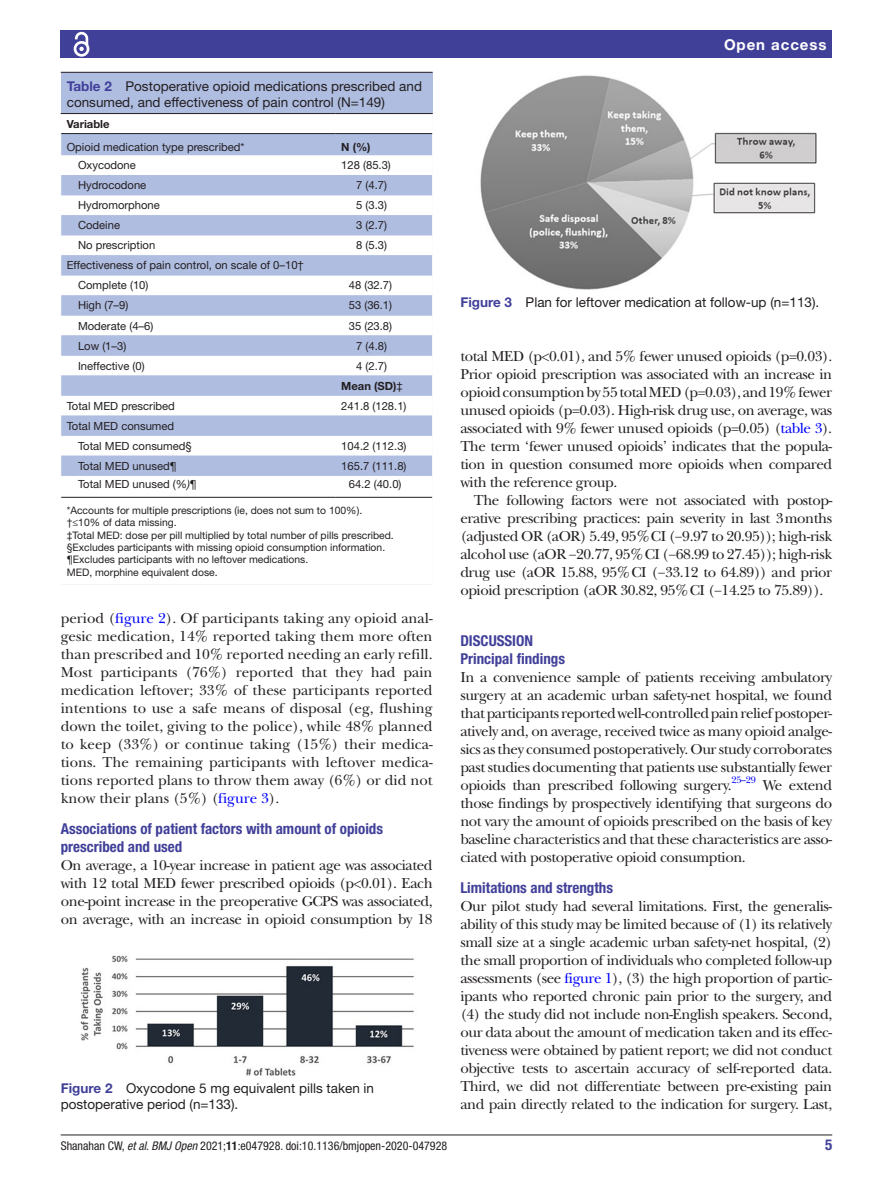
<style>
.page{position:relative;width:893px;height:1191px;background:#fff}
.page>*{position:absolute;margin:0;border:0;box-sizing:border-box;transform-origin:0 0}
.t1{font:15px/18px "New Baskerville";letter-spacing:-.025em;color:#231f20;text-align:justify}
.t2{font:700 condensed 15px/18px "Helvetica Neue LT Std";color:#414099}
.t3{font:700 15px "Helvetica Neue LT Std";letter-spacing:.065em;color:#fff}
.t4{font:13.5px/16.5px "Helvetica Neue LT Std";color:#231f20}
.t5{font:condensed 12px "Helvetica Neue LT Std";color:#231f20}
.t6{font:11.25px/20.1px "Helvetica Neue LT Std";color:#231f20}
.t7{font:700 11.25px/20.1px "Helvetica Neue LT Std";color:#231f20;text-align:center}
.t8{font:10.35px/12.5px "Helvetica Neue LT Std";color:#231f20}
.t9{font:9.9px "New Baskerville";color:#00f}
.s1{font-weight:700;color:#414099}
.s2{font-weight:400}
.s3{font-style:italic}
.s4{color:#00f}
.s5{font-weight:700}
</style>
<div class="page">
<hr style="left:61px;top:1134px;width:771px;height:1px;background:#231f20">
<div style="left:61px;top:31px;width:771px;height:27px;background:#414099"></div>
<svg style="left:73px;top:31px;width:17px;height:26px"></svg>
<div style="left:61px;top:73px;width:372px;height:512px;background:#afbde1"></div>
<hr style="left:61px;top:72px;width:372px;height:1px;background:#231f20">
<div style="left:61px;top:114px;width:371px;height:471px;background:#fff"></div>
<svg style="left:61px;top:134px;width:371px;height:342px"></svg>
<hr style="left:61px;top:113px;width:274px;height:1px;background:#231f20">
<hr style="left:61px;top:133px;width:274px;height:1px;background:#231f20">
<hr style="left:335px;top:113px;width:98px;height:1px;background:#231f20">
<hr style="left:335px;top:133px;width:97px;height:1px;background:#231f20">
<hr style="left:61px;top:497px;width:274px;height:1px;background:#231f20">
<hr style="left:335px;top:497px;width:97px;height:1px;background:#231f20">
<svg style="left:432px;top:114px;width:1px;height:383px"></svg>
<hr style="left:432px;top:497px;width:1px;height:88px;background:#fff">
<hr style="left:67px;top:513px;width:366px;height:1px;background:#fff">
<hr style="left:67px;top:525px;width:366px;height:2px;background:#fff">
<hr style="left:67px;top:538px;width:366px;height:1px;background:#fff">
<hr style="left:67px;top:550px;width:366px;height:2px;background:#fff">
<hr style="left:67px;top:562px;width:366px;height:2px;background:#fff">
<hr style="left:67px;top:575px;width:366px;height:1px;background:#fff">
<img style="left:80px;top:955px;width:334px;height:120px">
<img style="left:480px;top:75px;width:336px;height:214px">
<p class="t4" style="left:67px;top:77px;width:357px"><span class="s1">Table 2</span> Postoperative opioid medications prescribed and consumed, and effectiveness of pain control (N=149)</p>
<p class="t7" style="left:67px;top:113px;width:44px">Variable</p>
<p class="t6" style="left:67px;top:136px;width:179px">Opioid medication type prescribed*</p>
<p class="t7" style="left:341px;top:136px;width:31px">N (%)</p>
<p class="t6" style="left:78px;top:155px;width:59px">Oxycodone</p>
<p class="t6" style="left:341px;top:155px;width:51px">128 (85.3)</p>
<p class="t6" style="left:78px;top:175px;width:70px">Hydrocodone</p>
<p class="t6" style="left:356px;top:175px;width:32px">7 (4.7)</p>
<p class="t6" style="left:78px;top:195px;width:83px">Hydromorphone</p>
<p class="t6" style="left:356px;top:195px;width:32px">5 (3.3)</p>
<p class="t6" style="left:78px;top:215px;width:44px">Codeine</p>
<p class="t6" style="left:356px;top:215px;width:32px">3 (2.7)</p>
<p class="t6" style="left:78px;top:235px;width:79px">No prescription</p>
<p class="t6" style="left:356px;top:235px;width:32px">8 (5.3)</p>
<p class="t6" style="left:78px;top:255px;width:227px;text-indent:-11px">Effectiveness of pain control, on scale of 0–10†<br>Complete (10)</p>
<p class="t6" style="left:349px;top:275px;width:45px">48 (32.7)</p>
<p class="t6" style="left:78px;top:295px;width:52px">High (7–9)</p>
<p class="t6" style="left:349px;top:295px;width:45px">53 (36.1)</p>
<p class="t6" style="left:78px;top:315px;width:77px">Moderate (4–6)</p>
<p class="t6" style="left:349px;top:315px;width:45px">35 (23.8)</p>
<p class="t6" style="left:78px;top:335px;width:50px">Low (1–3)</p>
<p class="t6" style="left:356px;top:335px;width:32px">7 (4.8)</p>
<p class="t6" style="left:78px;top:355px;width:68px">Ineffective (0)</p>
<p class="t7" style="left:341px;top:355px;width:63px"><span class="s2">4 (2.7)<br></span>Mean (SD)<span class="s2">‡</span></p>
<p class="t6" style="left:67px;top:395px;width:110px">Total MED prescribed</p>
<p class="t6" style="left:341px;top:395px;width:67px">241.8 (128.1)</p>
<p class="t6" style="left:78px;top:415px;width:115px;text-indent:-11px">Total MED consumed<br>Total MED consumed§</p>
<p class="t6" style="left:341px;top:435px;width:67px">104.2 (112.3)</p>
<p class="t6" style="left:78px;top:455px;width:100px">Total MED unused¶</p>
<p class="t6" style="left:341px;top:455px;width:67px">165.7 (111.8)</p>
<p class="t6" style="left:78px;top:474px;width:120px">Total MED unused (%<span class="s3">)</span>¶</p>
<p class="t6" style="left:349px;top:474px;width:54px">64.2 (40.0)</p>
<p class="t8" style="left:67px;top:503px;width:329px">*Accounts for multiple prescriptions (ie, does not sum to 100%). †≤10% of data missing.<br>‡Total MED: dose per pill multiplied by total number of pills prescribed. §Excludes participants with missing opioid consumption information. ¶Excludes participants with no leftover medications.<br>MED, morphine equivalent dose.</p>
<p class="t1" style="left:61px;top:609px;width:373px">period (<span class="s4">figure 2</span>). Of participants taking any opioid anal&shy;gesic medication, 14% reported taking them more often than prescribed and 10% reported needing an early refill.<br>Most participants (76%) reported that they had pain medication leftover; 33% of these participants reported intentions to use a safe means of disposal (eg, flushing down the toilet, giving to the police), while 48% planned to keep (33%) or continue taking (15%) their medica&shy;tions. The remaining participants with leftover medica&shy;tions reported plans to throw them away (6%) or did not know their plans (5%) (<span class="s4">figure 3</span>).</p>
<p class="t2" style="left:61px;top:820px;width:324px">Associations of patient factors with amount of opioids prescribed and used</p>
<p class="t1" style="left:61px;top:856px;width:373px">On average, a 10-year increase in patient age was associated with 12 total MED fewer prescribed opioids (p&lt;0.01). Each one-point increase in the preoperative GCPS was associated, on average, with an increase in opioid consumption by 18</p>
<p class="t4" style="left:61px;top:1080px;width:315px"><span class="s1">Figure 2</span> Oxycodone 5 mg equivalent pills taken in postoperative period (n=133).</p>
<p class="t3" style="left:724px;top:35px;width:104px">Open access</p>
<p class="t4" style="left:460px;top:294px;width:360px"><span class="s1">Figure 3</span> Plan for leftover medication at follow-up (n=113).</p>
<p class="t1" style="left:460px;top:347px;width:373px">total MED (p&lt;0.01), and 5% fewer unused opioids (p=0.03).<br>Prior opioid prescription was associated with an increase in opioid consumption by 55 total MED (p=0.03), and 19% fewer unused opioids (p=0.03). High-risk drug use, on average, was associated with 9% fewer unused opioids (p=0.05) (<span class="s4">table 3</span>).<br>The term ‘fewer unused opioids’ indicates that the popula&shy;tion in question consumed more opioids when compared with the reference group.</p>
<p class="t1" style="left:460px;top:491px;width:373px;text-indent:14px">The following factors were not associated with postop&shy;erative prescribing practices: pain severity in last 3months (adjusted OR (aOR) 5.49, 95%CI (−9.97 to 20.95)); high-risk alcohol use (aOR −20.77, 95%CI (−68.99 to 27.45)); high-risk drug use (aOR 15.88, 95%CI (−33.12 to 64.89)) and prior opioid prescription (aOR 30.82, 95%CI (−14.25 to 75.89)).</p>
<p class="t2" style="left:460px;top:631px;width:106px">DISCUSSION<br>Principal findings</p>
<p class="t1" style="left:460px;top:668px;width:373px">In a convenience sample of patients receiving ambulatory surgery at an academic urban safety-net hospital, we found that participants reported well-controlled pain relief postoper&shy;atively and, on average, received twice as many opioid analge&shy;sics as they consumed postoperatively. Our study corroborates past studies documenting that patients use substantially fewer opioids than prescribed following surgery.</p>
<p class="t9" style="left:731px;top:774px;width:26px">25–29</p>
<p class="t1" style="left:460px;top:776px;width:373px;text-indent:302px">We extend those findings by prospectively identifying that surgeons do not vary the amount of opioids prescribed on the basis of key baseline characteristics and that these characteristics are asso&shy;ciated with postoperative opioid consumption.</p>
<p class="t2" style="left:460px;top:878px;width:154px">Limitations and strengths</p>
<p class="t1" style="left:460px;top:897px;width:373px">Our pilot study had several limitations. First, the generalis&shy;ability of this study may be limited because of (1) its relatively small size at a single academic urban safety-net hospital, (2) the small proportion of individuals who completed follow-up assessments (see <span class="s4">figure 1</span>), (3) the high proportion of partic&shy;ipants who reported chronic pain prior to the surgery, and (4) the study did not include non-English speakers. Second, our data about the amount of medication taken and its effec&shy;tiveness were obtained by patient report; we did not conduct objective tests to ascertain accuracy of self-reported data.<br>Third, we did not differentiate between pre-existing pain and pain directly related to the indication for surgery. Last,</p>
<p class="t5" style="left:61px;top:1138px;width:388px">Shanahan CW, <span class="s3">et al</span>. <span class="s3">BMJ Open</span> 2021;<span class="s5">11</span>:e047928. doi:10.1136/bmjopen-2020-047928</p>
<p class="t2" style="left:825px;top:1135px;width:9px">5</p>
</div>
